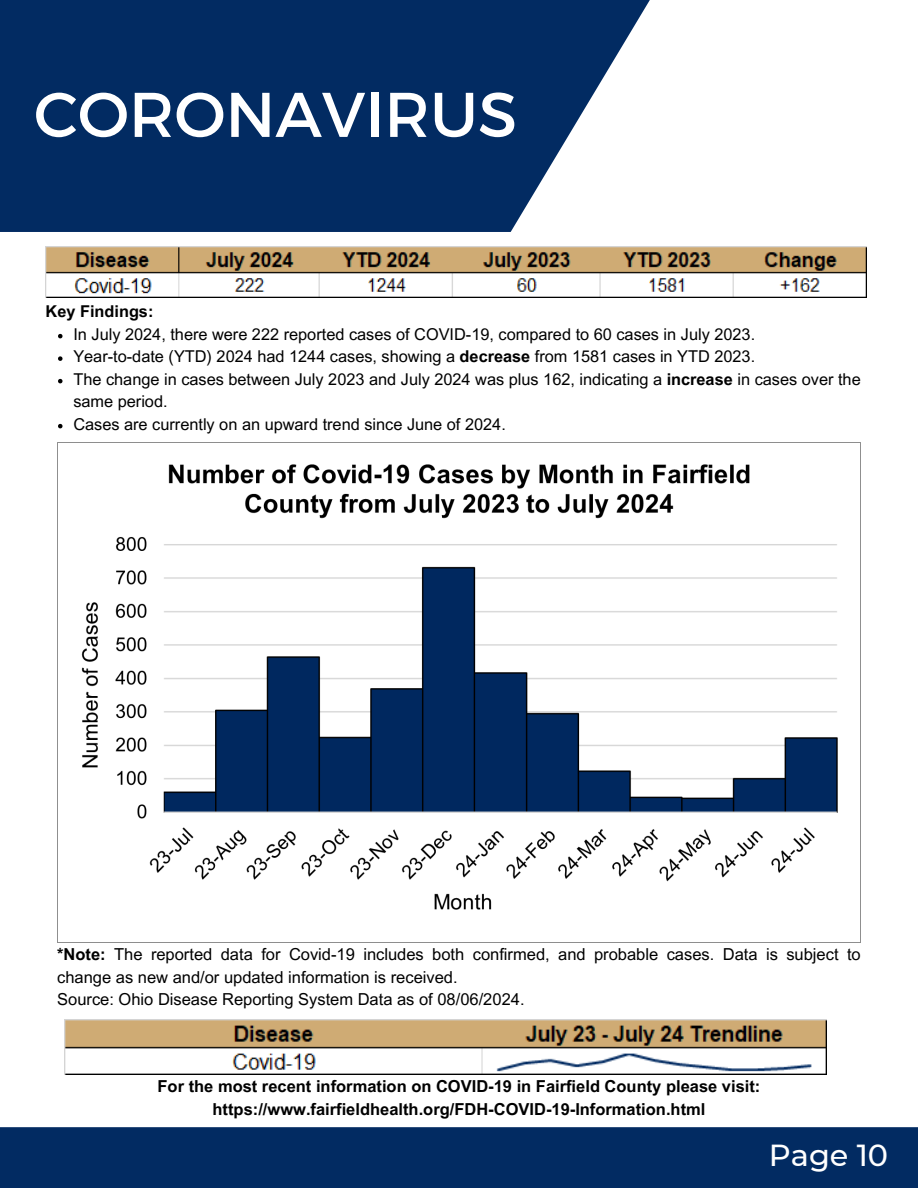
<style>
.page{position:relative;width:918px;height:1188px;background:#fff}
.page>*{position:absolute;margin:0;border:0;box-sizing:border-box;transform-origin:0 0}
.t1{font:63px "Montserrat";color:#fff}
.t2{font:500 30.3px "Montserrat";color:#fff}
.t3{font:16.5px/22.5px "Arial MT Pro";color:#000}
.t4{font:700 16.5px/22.5px "Arial MT Pro";color:#000;text-align:center}
.t5{font:16.35px/22.5px "Arial MT Pro";color:#000}
.t6{font:700 16.35px "Arial MT Pro";color:#000}
.s1{font-weight:700}
</style>
<div class="page">
<svg style="left:0;top:0;width:650px;height:232px;background:#1d4172"></svg>
<div style="left:0;top:1127px;width:918px;height:61px;background:#022b62"></div>
<img style="left:57px;top:443px;width:781px;height:499px">
<img style="left:65px;top:1019px;width:761px;height:56px">
<img style="left:46px;top:247px;width:821px;height:50px">
<svg style="left:58px;top:334px;width:5px;height:4px"></svg>
<svg style="left:58px;top:356px;width:5px;height:5px"></svg>
<svg style="left:58px;top:379px;width:5px;height:4px"></svg>
<svg style="left:58px;top:424px;width:5px;height:4px"></svg>
<p class="t1" style="left:34px;top:74px;width:485px">CORONAVIRUS</p>
<p class="t6" style="left:46px;top:305px;width:109px">Key Findings:</p>
<p class="t5" style="left:73px;top:325px;width:683px">In July 2024, there were 222 reported cases of COVID-19, compared to 60 cases in July 2023.</p>
<p class="t5" style="left:73px;top:347px;width:683px">Year-to-date (YTD) 2024 had 1244 cases, showing a <span class="s1">decrease</span> from 1581 cases in YTD 2023.</p>
<p class="t5" style="left:73px;top:370px;width:789px">The change in cases between July 2023 and July 2024 was plus 162, indicating a <span class="s1">increase</span> in cases over the same period.</p>
<h3 class="t5" style="left:73px;top:415px;width:434px">Cases are currently on an upward trend since June of 2024.</h3>
<p class="t3" style="left:57px;top:945px;width:805px"><span class="s1">*Note:</span> The reported data for Covid-19 includes both confirmed, and probable cases. Data is subject to change as new and/or updated information is received.</p>
<p class="t3" style="left:57px;top:990px;width:469px">Source: Ohio Disease Reporting System Data as of 08/06/2024.</p>
<p class="t4" style="left:158px;top:1077px;width:604px">For the most recent information on COVID-19 in Fairfield County please visit: https://www.fairfieldhealth.org/FDH-COVID-19-Information.html</p>
<h2 class="t2" style="left:769px;top:1137px;width:121px">Page 10</h2>
</div>
